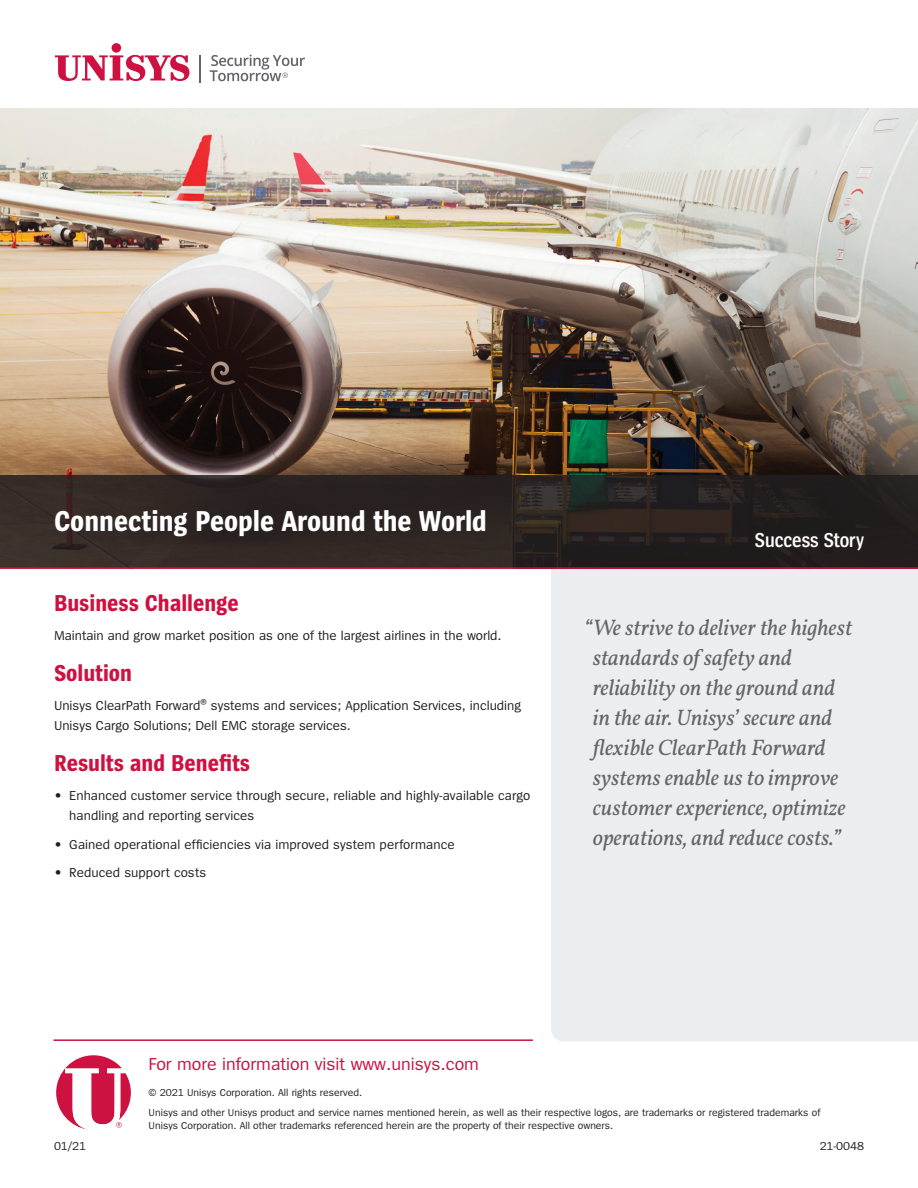
<style>
.page{position:relative;width:918px;height:1188px;background:#fff}
.page>*{position:absolute;margin:0;border:0;box-sizing:border-box;transform-origin:0 0}
.t1{font:700 30px "Spiegel Cd";color:#fff}
.t2{font:700 24px "Spiegel Cd";color:#cd1141}
.t3{font:italic 22.5px/30px "Vollkorn";color:#64646a}
.t4{font:600 21px "Spiegel Cd";color:#fff}
.t5{font:18px "Spiegel";color:#cd1141}
.t6{font:13.5px/20.2px "Spiegel";color:#231f20}
.t7{font:12px "Spiegel";color:#231f20}
.t8{font:10.5px/20.2px "Spiegel";color:#231f20}
</style>
<div class="page">
<div style="left:551px;top:569px;width:367px;height:473px;background:#ebeef0"></div>
<img style="left:0;top:108px;width:918px;height:367px">
<svg style="left:0;top:475px;width:918px;height:92px;background:#2b2421"></svg>
<hr style="left:0;top:567px;width:918px;height:2px;background:#cd1141">
<hr style="left:54px;top:1039px;width:479px;height:2px;background:#cd1141">
<svg style="left:55px;top:55px;width:134px;height:26px"></svg>
<div style="left:112px;top:43px;width:9px;height:10px;background:#cd1141;border-radius:50%"></div>
<hr style="left:199px;top:55px;width:2px;height:27px;background:#64646a">
<svg style="left:210px;top:55px;width:95px;height:26px"></svg>
<svg style="left:56px;top:1055px;width:75px;height:75px"></svg>
<h1 class="t1" style="left:54px;top:506px;width:434px">Connecting People Around the World</h1>
<h2 class="t2" style="left:54px;top:591px;width:186px">Business Challenge</h2>
<p class="t6" style="left:54px;top:626px;width:449px">Maintain and grow market position as one of the largest airlines in the world.</p>
<h2 class="t2" style="left:54px;top:661px;width:80px">Solution</h2>
<p class="t6" style="left:54px;top:695px;width:469px">Unisys ClearPath Forward<sup>®</sup> systems and services; Application Services, including<br>Unisys Cargo Solutions; Dell EMC storage services.</p>
<h2 class="t2" style="left:54px;top:751px;width:197px">Results and Benefits</h2>
<p class="t6" style="left:69px;top:785px;width:463px;text-indent:-15px">• Enhanced customer service through secure, reliable and highly-available cargo handling and reporting services</p>
<p class="t6" style="left:54px;top:834px;width:402px">• Gained operational efficiencies via improved system performance</p>
<p class="t6" style="left:54px;top:863px;width:154px">• Reduced support costs</p>
<h3 class="t4" style="left:755px;top:529px;width:111px">Success Story</h3>
<p class="t3" style="left:593px;top:611px;width:261px;text-indent:-9px">“We strive to deliver the highest standards of safety and reliability on the ground and in the air. Unisys’ secure and flexible ClearPath Forward systems enable us to improve customer experience, optimize operations, and reduce costs.”</p>
<h3 class="t5" style="left:149px;top:1055px;width:332px">For more information visit www.unisys.com</h3>
<p class="t8" style="left:149px;top:1082px;width:673px">© 2021 Unisys Corporation. All rights reserved.<br>Unisys and other Unisys product and service names mentioned herein, as well as their respective logos, are trademarks or registered trademarks of</p>
<p class="t8" style="left:149px;top:1116px;width:466px">Unisys Corporation. All other trademarks referenced herein are the property of their respective owners.</p>
<p class="t7" style="left:54px;top:1140px;width:34px">01/21</p>
<p class="t7" style="left:820px;top:1140px;width:46px">21-0048</p>
</div>
